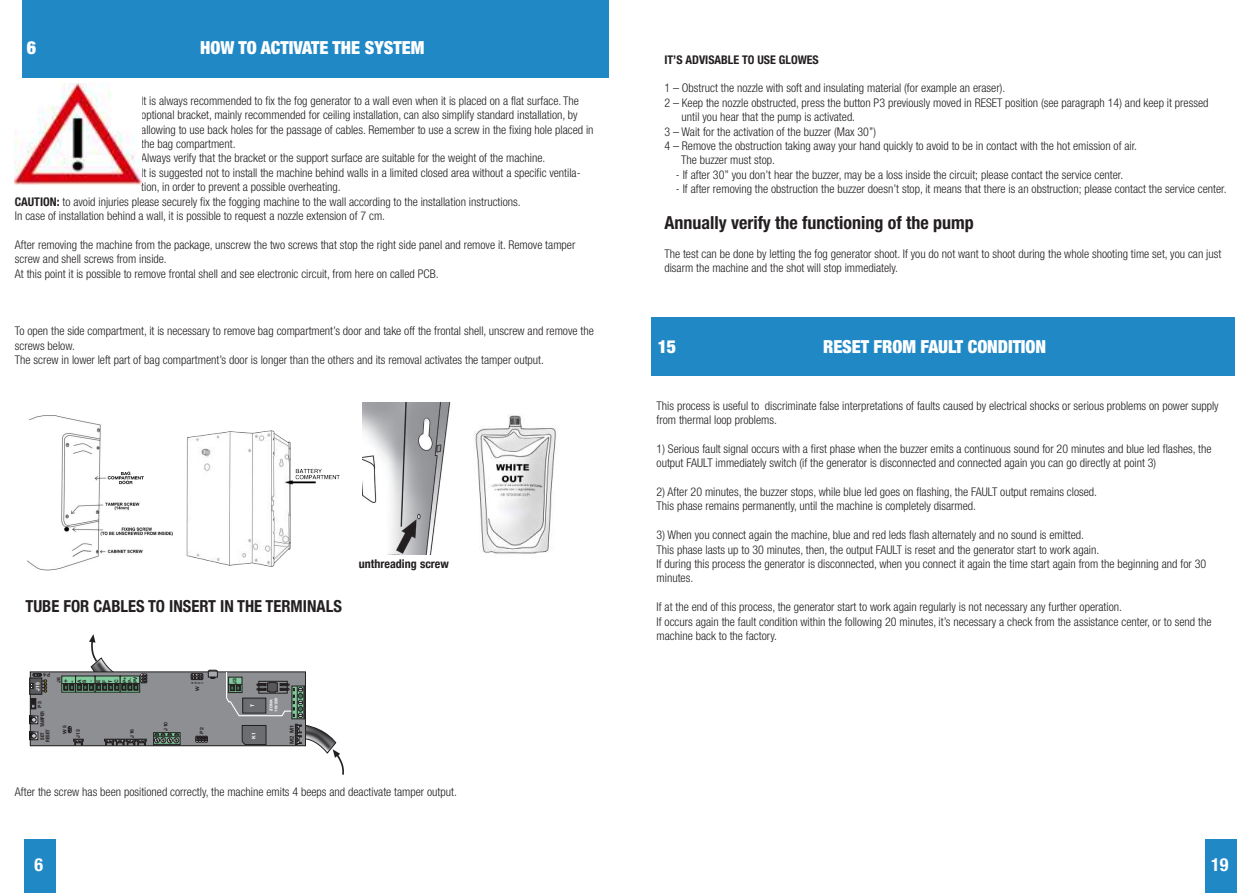
<style>
.page{position:relative;width:1259px;height:893px;background:#fff}
.page>*{position:absolute;margin:0;border:0;box-sizing:border-box;transform-origin:0 0}
.t1{font:900 condensed 18px "Helvetica Neue";letter-spacing:-.005em;color:#fff}
.t2{font:700 condensed 18px "Helvetica Neue";color:#231f20}
.t3{font:700 condensed 18px "Helvetica Neue";color:#fff}
.t4{font:700 condensed 16.5px "Helvetica Neue";color:#231f20}
.t5{font:300 condensed 12px/14.4px "Helvetica Neue";color:#231f20}
.t6{font:700 condensed 12px "Helvetica Neue";color:#231f20}
.t7{font:700 condensed 12px "Helvetica Neue";color:#231f20}
.t8{font:700 6.6px/6.6px "Helvetica Neue";color:#231f20}
.t9{font:700 5.55px "Helvetica Neue";color:#231f20}
.t10{font:700 4.95px/6px "Helvetica Neue";letter-spacing:.1em;color:#231f20}
.t11{font:700 condensed 4.95px/5.6px "Helvetica Neue";color:#231f20;text-align:center}
.t12{font:700 4.95px "Helvetica Neue";color:#fff}
.t13{font:700 3.9px/4.9px "Helvetica Neue";color:#fff}
.t14{font:700 3.3px/3.3px "Helvetica Neue";color:#231f20;text-align:justify}
.s1{font-weight:700}
</style>
<div class="page">
<div style="left:24px;top:840px;width:32px;height:53px;background:#2188c6"></div>
<div style="left:22px;top:0;width:587px;height:78px;background:#2188c6"></div>
<img style="left:15px;top:84px;width:126px;height:100px">
<div style="left:30px;top:672px;width:275px;height:74px;background:#8d8f92"></div>
<div style="left:30px;top:672px;width:276px;height:74px;border:1px solid #231f20"></div>
<div style="left:292px;top:686px;width:13px;height:33px;border:1px solid #231f20"></div>
<hr style="left:297px;top:686px;width:1px;height:33px;background:#231f20">
<div style="left:153px;top:732px;width:27px;height:13px;border:1px solid #231f20"></div>
<svg style="left:154px;top:733px;width:26px;height:12px"></svg>
<svg style="left:104px;top:739px;width:43px;height:7px"></svg>
<svg style="left:73px;top:739px;width:11px;height:7px"></svg>
<div style="left:29px;top:678px;width:13px;height:16px;border:1px solid #231f20"></div>
<svg style="left:195px;top:736px;width:13px;height:6px"></svg>
<svg style="left:29px;top:731px;width:9px;height:9px"></svg>
<svg style="left:29px;top:715px;width:9px;height:9px"></svg>
<svg style="left:191px;top:670px;width:27px;height:10px"></svg>
<div style="left:61px;top:676px;width:15px;height:16px;border:1px solid #231f20"></div>
<svg style="left:68px;top:726px;width:3px;height:7px"></svg>
<svg style="left:225px;top:671px;width:81px;height:47px"></svg>
<div style="left:243px;top:698px;width:23px;height:15px;background:#6c6d70"></div>
<div style="left:242px;top:698px;width:24px;height:15px;border:1px solid #231f20"></div>
<svg style="left:241px;top:725px;width:25px;height:20px"></svg>
<svg style="left:31px;top:698px;width:5px;height:11px"></svg>
<svg style="left:30px;top:673px;width:17px;height:19px"></svg>
<svg style="left:295px;top:724px;width:49px;height:50px"></svg>
<svg style="left:62px;top:634px;width:85px;height:57px"></svg>
<div style="left:1205px;top:840px;width:31px;height:53px;background:#2188c6"></div>
<img style="left:28px;top:415px;width:145px;height:156px">
<img style="left:186px;top:430px;width:154px;height:137px">
<img style="left:475px;top:414px;width:82px;height:140px">
<img style="left:362px;top:403px;width:89px;height:126px">
<svg style="left:388px;top:529px;width:47px;height:26px"></svg>
<div style="left:652px;top:317px;width:583px;height:59px;background:#2188c6"></div>
<h1 class="t1" style="left:27px;top:37px;width:11px">6</h1>
<h1 class="t1" style="left:200px;top:37px;width:226px">HOW TO ACTIVATE THE SYSTEM</h1>
<p class="t5" style="left:141px;top:93px;width:439px">It is always recommended to fix the fog generator to a wall even when it is placed on a flat surface. The</p>
<p class="t5" style="left:141px;top:108px;width:438px">optional bracket, mainly recommended for ceiling installation, can also simplify standard installation, by</p>
<p class="t5" style="left:141px;top:122px;width:454px">allowing to use back holes for the passage of cables. Remember to use a screw in the fixing hole placed in</p>
<p class="t5" style="left:141px;top:136px;width:96px">the bag compartment.</p>
<p class="t5" style="left:141px;top:151px;width:405px">Always verify that the bracket or the support surface are suitable for the weight of the machine.</p>
<p class="t5" style="left:141px;top:165px;width:441px">It is suggested not to install the machine behind walls in a limited closed area without a specific ventila-</p>
<p class="t5" style="left:141px;top:180px;width:201px">tion, in order to prevent a possible overheating.</p>
<p class="t5" style="left:15px;top:194px;width:507px"><span class="s1">CAUTION:</span> to avoid injuries please securely fix the fogging machine to the wall according to the installation instructions.</p>
<p class="t5" style="left:15px;top:208px;width:372px">In case of installation behind a wall, it is possible to request a nozzle extension of 7 cm.</p>
<p class="t5" style="left:15px;top:237px;width:562px">After removing the machine from the package, unscrew the two screws that stop the right side panel and remove it. Remove tamper screw and shell screws from inside.<br>At this point it is possible to remove frontal shell and see electronic circuit, from here on called PCB.</p>
<p class="t5" style="left:15px;top:324px;width:580px">To open the side compartment, it is necessary to remove bag compartment’s door and take off the frontal shell, unscrew and remove the screws below.<br>The screw in lower left part of bag compartment’s door is longer than the others and its removal activates the tamper output.</p>
<h2 class="t4" style="left:26px;top:592px;width:318px">TUBE FOR CABLES TO INSERT IN THE TERMINALS</h2>
<p class="t7" style="left:359px;top:554px;width:91px">unthreading screw</p>
<p class="t10" style="left:50px;top:678px;width:8px;rotate:-180deg">P4</p>
<p class="t11" style="left:39px;top:727px;width:18px;rotate:-90deg">TAMPER</p>
<p class="t11" style="left:39px;top:742px;width:14px;rotate:-90deg">SET<br>RESET</p>
<p class="t10" style="left:129px;top:738px;width:10px;rotate:-90deg">J16</p>
<p class="t8" style="left:62px;top:683px;width:5px;rotate:-90deg">+ -</p>
<p class="t10" style="left:77px;top:683px;width:5px;line-height:4.9px;rotate:-90deg">A<br>S</p>
<p class="t10" style="left:87px;top:683px;width:5px;line-height:7.6px;rotate:-90deg">-<br>E</p>
<p class="t10" style="left:101px;top:683px;width:5px;text-align:justify;rotate:-90deg">F T C</p>
<p class="t10" style="left:122px;top:683px;width:8px;line-height:5.4px;rotate:-90deg">P+<br>P-<br>PV</p>
<p class="t10" style="left:56px;top:683px;width:8px;rotate:-90deg">J6</p>
<p class="t10" style="left:231px;top:684px;width:8px;rotate:-90deg">J3</p>
<p class="t12" style="left:35px;top:691px;width:10px;rotate:-90deg">J15</p>
<p class="t14" style="left:190px;top:684px;width:3px;rotate:-90deg">4<br>3<br>2<br>1</p>
<p class="t10" style="left:194px;top:691px;width:6px;rotate:-90deg">W</p>
<p class="t10" style="left:37px;top:708px;width:8px;rotate:-90deg">P3</p>
<p class="t12" style="left:249px;top:707px;width:5px;rotate:-90deg">T</p>
<p class="t10" style="left:163px;top:731px;width:10px;rotate:-90deg">J10</p>
<p class="t10" style="left:199px;top:733px;width:8px;rotate:-90deg">P2</p>
<p class="t10" style="left:62px;top:733px;width:9px;rotate:-90deg">W5</p>
<p class="t10" style="left:75px;top:738px;width:10px;rotate:-90deg">J13</p>
<p class="t12" style="left:251px;top:739px;width:8px;rotate:-90deg">K1</p>
<p class="t13" style="left:268px;top:712px;width:16px;rotate:-90deg">ZONA<br>110/220</p>
<p class="t9" style="left:288px;top:744px;width:21px;rotate:-90deg">M2 M1</p>
<p class="t5" style="left:15px;top:784px;width:443px">After the screw has been positioned correctly, the machine emits 4 beeps and deactivate tamper output.</p>
<h1 class="t3" style="left:34px;top:853px;width:10px">6</h1>
<p class="t6" style="left:664px;top:52px;width:156px">IT’S ADVISABLE TO USE GLOWES</p>
<p class="t5" style="left:664px;top:81px;width:342px">1 – Obstruct the nozzle with soft and insulating material (for example an eraser).</p>
<p class="t5" style="left:664px;top:95px;width:545px">2 – Keep the nozzle obstructed, press the button P3 previously moved in RESET position (see paragraph 14) and keep it pressed</p>
<p class="t5" style="left:681px;top:110px;width:175px">until you hear that the pump is activated.</p>
<p class="t5" style="left:664px;top:124px;width:213px">3 – Wait for the activation of the buzzer (Max 30’’)</p>
<p class="t5" style="left:664px;top:138px;width:474px">4 – Remove the obstruction taking away your hand quickly to avoid to be in contact with the hot emission of air.</p>
<p class="t5" style="left:681px;top:153px;width:95px">The buzzer must stop.</p>
<p class="t5" style="left:676px;top:167px;width:449px">- If after 30’’ you don’t hear the buzzer, may be a loss inside the circuit; please contact the service center.</p>
<p class="t5" style="left:676px;top:182px;width:552px">- If after removing the obstruction the buzzer doesn’t stop, it means that there is an obstruction; please contact the service center.</p>
<h1 class="t2" style="left:664px;top:212px;width:311px">Annually verify the functioning of the pump</h1>
<p class="t5" style="left:664px;top:246px;width:558px">The test can be done by letting the fog generator shoot. If you do not want to shoot during the whole shooting time set, you can just disarm the machine and the shot will stop immediately.</p>
<h1 class="t1" style="left:657px;top:335px;width:20px">15</h1>
<h1 class="t1" style="left:823px;top:335px;width:224px">RESET FROM FAULT CONDITION</h1>
<p class="t5" style="left:656px;top:398px;width:563px">This process is useful to discriminate false interpretations of faults caused by electrical shocks or serious problems on power supply from thermal loop problems.</p>
<p class="t5" style="left:656px;top:441px;width:556px">1) Serious fault signal occurs with a first phase when the buzzer emits a continuous sound for 20 minutes and blue led flashes, the output FAULT immediately switch (if the generator is disconnected and connected again you can go directly at point 3)</p>
<p class="t5" style="left:656px;top:484px;width:442px">2) After 20 minutes, the buzzer stops, while blue led goes on flashing, the FAULT output remains closed.<br>This phase remains permanently, until the machine is completely disarmed.</p>
<p class="t5" style="left:656px;top:528px;width:551px">3) When you connect again the machine, blue and red leds flash alternately and no sound is emitted.<br>This phase lasts up to 30 minutes, then, the output FAULT is reset and the generator start to work again.<br>If during this process the generator is disconnected, when you connect it again the time start again from the beginning and for 30 minutes.</p>
<p class="t5" style="left:656px;top:600px;width:556px">If at the end of this process, the generator start to work again regularly is not necessary any further operation.<br>If occurs again the fault condition within the following 20 minutes, it’s necessary a check from the assistance center, or to send the machine back to the factory.</p>
<h1 class="t3" style="left:1211px;top:853px;width:19px">19</h1>
</div>
